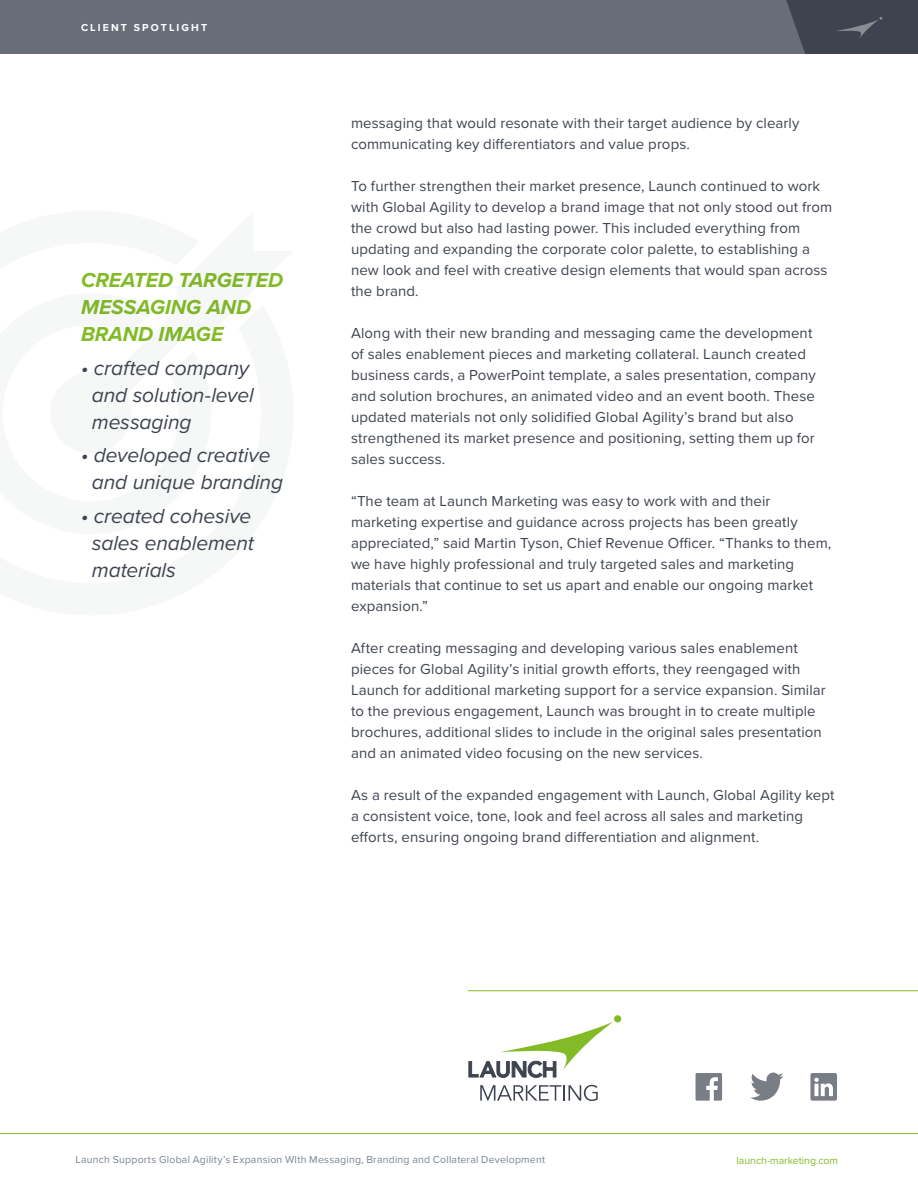
<style>
.page{position:relative;width:918px;height:1188px;background:#fff}
.page>*{position:absolute;margin:0;border:0;box-sizing:border-box;transform-origin:0 0}
.t1{font:italic 21px/27px "Proxima Nova";letter-spacing:-.005em;color:#3e444f}
.t2{font:italic 700 21px "Proxima Nova";color:#82bb27}
.t3{font:15px/21px "Proxima Nova";letter-spacing:.005em;color:#3e444f}
.t4{font:10.5px "Proxima Nova";letter-spacing:.02em;color:#788592}
.t5{font:10.5px "Proxima Nova";color:#787d86}
.t6{font:10.5px "Proxima Nova";color:#82bb27}
.t7{font:700 10.5px "Proxima Nova";letter-spacing:.2em;color:#fff}
</style>
<div class="page">
<div style="left:0;top:0;width:918px;height:54px;background:#686e78"></div>
<svg style="left:786px;top:0;width:132px;height:54px;background:#424853"></svg>
<hr style="left:0;top:1133px;width:918px;height:1px;background:#82bb27">
<div style="left:614px;top:1015px;width:7px;height:8px;background:#82bb27;border-radius:50%"></div>
<svg style="left:469px;top:1022px;width:144px;height:79px"></svg>
<svg style="left:696px;top:1073px;width:26px;height:28px"></svg>
<svg style="left:810px;top:1073px;width:27px;height:28px"></svg>
<svg style="left:750px;top:1073px;width:34px;height:28px"></svg>
<hr style="left:468px;top:990px;width:450px;height:1px;background:#82bb27">
<p class="t7" style="left:81px;top:19px;width:128px">CLIENT SPOTLIGHT</p>
<p class="t2" style="left:81px;top:264px;width:204px">CREATED TARGETED</p>
<p class="t2" style="left:81px;top:291px;width:172px">MESSAGING AND</p>
<p class="t2" style="left:81px;top:318px;width:144px">BRAND IMAGE</p>
<p class="t1" style="left:92px;top:353px;width:163px;text-indent:-11px">• crafted company and solution-level messaging</p>
<p class="t1" style="left:81px;top:441px;width:204px;text-align:center">• developed creative and unique branding</p>
<p class="t1" style="left:92px;top:502px;width:164px;text-indent:-11px">• created cohesive sales enablement materials</p>
<p class="t3" style="left:351px;top:112px;width:450px">messaging that would resonate with their target audience by clearly communicating key differentiators and value props.</p>
<p class="t3" style="left:351px;top:175px;width:483px">To further strengthen their market presence, Launch continued to work with Global Agility to develop a brand image that not only stood out from the crowd but also had lasting power. This included everything from updating and expanding the corporate color palette, to establishing a new look and feel with creative design elements that would span across the brand.</p>
<p class="t3" style="left:351px;top:322px;width:466px">Along with their new branding and messaging came the development of sales enablement pieces and marketing collateral. Launch created business cards, a PowerPoint template, a sales presentation, company and solution brochures, an animated video and an event booth. These updated materials not only solidified Global Agility’s brand but also strengthened its market presence and positioning, setting them up for sales success.</p>
<p class="t3" style="left:351px;top:490px;width:482px">“The team at Launch Marketing was easy to work with and their marketing expertise and guidance across projects has been greatly appreciated,” said Martin Tyson, Chief Revenue Officer. “Thanks to them, we have highly professional and truly targeted sales and marketing materials that continue to set us apart and enable our ongoing market expansion.”</p>
<p class="t3" style="left:351px;top:637px;width:476px">After creating messaging and developing various sales enablement pieces for Global Agility’s initial growth efforts, they reengaged with Launch for additional marketing support for a service expansion. Similar to the previous engagement, Launch was brought in to create multiple brochures, additional slides to include in the original sales presentation and an animated video focusing on the new services.</p>
<p class="t3" style="left:351px;top:784px;width:485px">As a result of the expanded engagement with Launch, Global Agility kept a consistent voice, tone, look and feel across all sales and marketing efforts, ensuring ongoing brand differentiation and alignment.</p>
<p class="t4" style="left:76px;top:1152px;width:471px">Launch Supports Global Agility’s Expansion WIth Messaging, Branding and Collateral Development</p>
<p class="t5" style="left:81px;top:1153px;width:303px">Launch Establishes Powerfu Marketing Automa ion for Alert Logic</p>
<p class="t6" style="left:737px;top:1153px;width:103px">launch-marketing.com</p>
</div>
